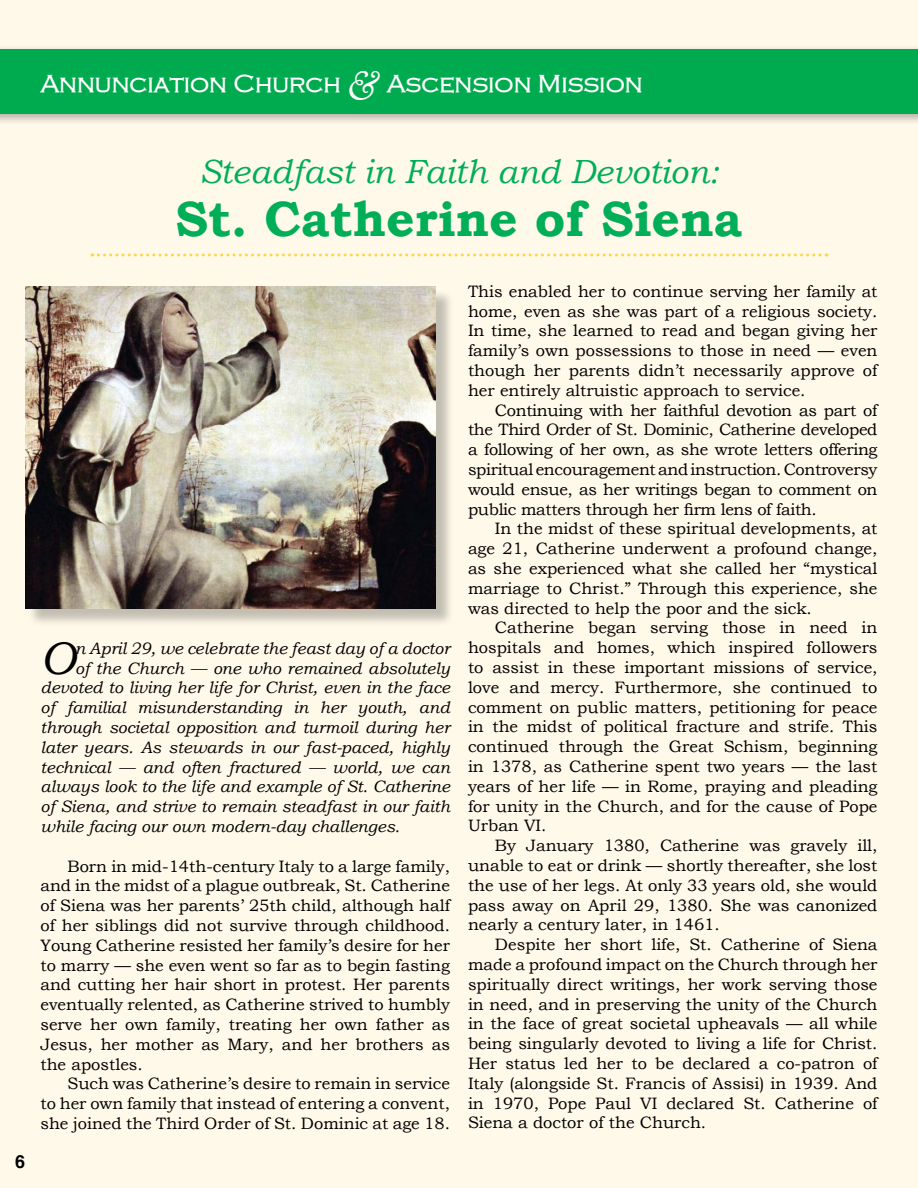
<style>
.page{position:relative;width:918px;height:1188px;background:#fff9ea}
.page>*{position:absolute;margin:0;border:0;box-sizing:border-box;transform-origin:0 0}
.t1{font:700 49.5px "Bookman Old Style";color:#00ae58}
.t2{font:italic 45.6px "Bookman Old Style";color:#000}
.t3{font:italic 33.45px "Bookman Old Style";color:#00ae58}
.t4{font:25.5px "HANA Bold";color:#fff}
.t5{font:700 18px "Helvetica";color:#000}
.t6{font:16.5px/19.8px "Bookman Old Style";color:#000;text-align:justify}
.t7{font:italic 16.5px "Bookman Old Style";color:#000}
.s1{font-family:"Goudy Old Style BT";font-style:italic;font-size:40.5px}
</style>
<div class="page">
<div style="left:0;top:45px;width:918px;height:81px;background:#000;opacity:.3"></div>
<div style="left:0;top:50px;width:918px;height:64px;background:#00aa4f"></div>
<svg style="left:92px;top:254px;width:728px;height:2px"></svg>
<div style="left:27px;top:289px;width:427px;height:338px;background:#000;opacity:.24"></div>
<img style="left:25px;top:286px;width:410px;height:322px">
<h3 class="t4" style="left:40px;top:67px;width:604px">Annunciation Church <span class="s1">&amp;</span> Ascension Mission</h3>
<h3 class="t3" style="left:199px;top:149px;width:521px">Steadfast in Faith and Devotion:</h3>
<h1 class="t1" style="left:175px;top:184px;width:569px">St. Catherine of Siena</h1>
<p class="t5" style="left:15px;top:1147px;width:12px">6</p>
<h2 class="t2" style="left:40px;top:627px;width:36px">O</h2>
<p class="t7" style="left:75px;top:637px;width:376px">n April 29, we celebrate the feast day of a doctor</p>
<p class="t7" style="left:75px;top:657px;width:376px">of the Church — one who remained absolutely</p>
<p class="t7" style="left:41px;top:677px;width:411px">devoted to living her life for Christ, even in the face</p>
<p class="t7" style="left:41px;top:696px;width:411px">of familial misunderstanding in her youth, and</p>
<p class="t7" style="left:41px;top:716px;width:411px">through societal opposition and turmoil during her</p>
<p class="t7" style="left:41px;top:736px;width:411px">later years. As stewards in our fast-paced, highly</p>
<p class="t7" style="left:41px;top:756px;width:411px">technical — and often fractured — world, we can</p>
<p class="t7" style="left:41px;top:776px;width:411px">always look to the life and example of St. Catherine</p>
<p class="t7" style="left:41px;top:795px;width:411px">of Siena, and strive to remain steadfast in our faith</p>
<p class="t7" style="left:41px;top:815px;width:361px">while facing our own modern-day challenges.</p>
<p class="t6" style="left:41px;top:856px;width:411px;text-indent:27px">Born in mid-14th-century Italy to a large family, and in the midst of a plague outbreak, St. Catherine of Siena was her parents’ 25th child, although half of her siblings did not survive through childhood.<br>Young Catherine resisted her family’s desire for her to marry — she even went so far as to begin fasting and cutting her hair short in protest. Her parents eventually relented, as Catherine strived to humbly serve her own family, treating her own father as Jesus, her mother as Mary, and her brothers as the apostles.</p>
<p class="t6" style="left:41px;top:1074px;width:411px;text-indent:27px">Such was Catherine’s desire to remain in service to her own family that instead of entering a convent, she joined the Third Order of St. Dominic at age 18.</p>
<p class="t6" style="left:468px;top:281px;width:411px">This enabled her to continue serving her family at home, even as she was part of a religious society.<br>In time, she learned to read and began giving her family’s own possessions to those in need — even though her parents didn’t necessarily approve of her entirely altruistic approach to service.</p>
<p class="t6" style="left:468px;top:400px;width:411px;text-indent:27px">Continuing with her faithful devotion as part of the Third Order of St. Dominic, Catherine developed a following of her own, as she wrote letters offering spiritual encouragement and instruction. Controversy would ensue, as her writings began to comment on public matters through her firm lens of faith.</p>
<p class="t6" style="left:468px;top:519px;width:411px;text-indent:27px">In the midst of these spiritual developments, at age 21, Catherine underwent a profound change, as she experienced what she called her “mystical marriage to Christ.” Through this experience, she was directed to help the poor and the sick.</p>
<p class="t6" style="left:468px;top:618px;width:411px;text-indent:27px">Catherine began serving those in need in hospitals and homes, which inspired followers to assist in these important missions of service, love and mercy. Furthermore, she continued to comment on public matters, petitioning for peace in the midst of political fracture and strife. This continued through the Great Schism, beginning in 1378, as Catherine spent two years — the last years of her life — in Rome, praying and pleading for unity in the Church, and for the cause of Pope Urban VI.</p>
<p class="t6" style="left:468px;top:836px;width:411px;text-indent:27px">By January 1380, Catherine was gravely ill, unable to eat or drink — shortly thereafter, she lost the use of her legs. At only 33 years old, she would pass away on April 29, 1380. She was canonized nearly a century later, in 1461.</p>
<p class="t6" style="left:468px;top:935px;width:411px;text-indent:27px">Despite her short life, St. Catherine of Siena made a profound impact on the Church through her spiritually direct writings, her work serving those in need, and in preserving the unity of the Church in the face of great societal upheavals — all while being singularly devoted to living a life for Christ.<br>Her status led her to be declared a co-patron of Italy (alongside St. Francis of Assisi) in 1939. And in 1970, Pope Paul VI declared St. Catherine of Siena a doctor of the Church.</p>
</div>
